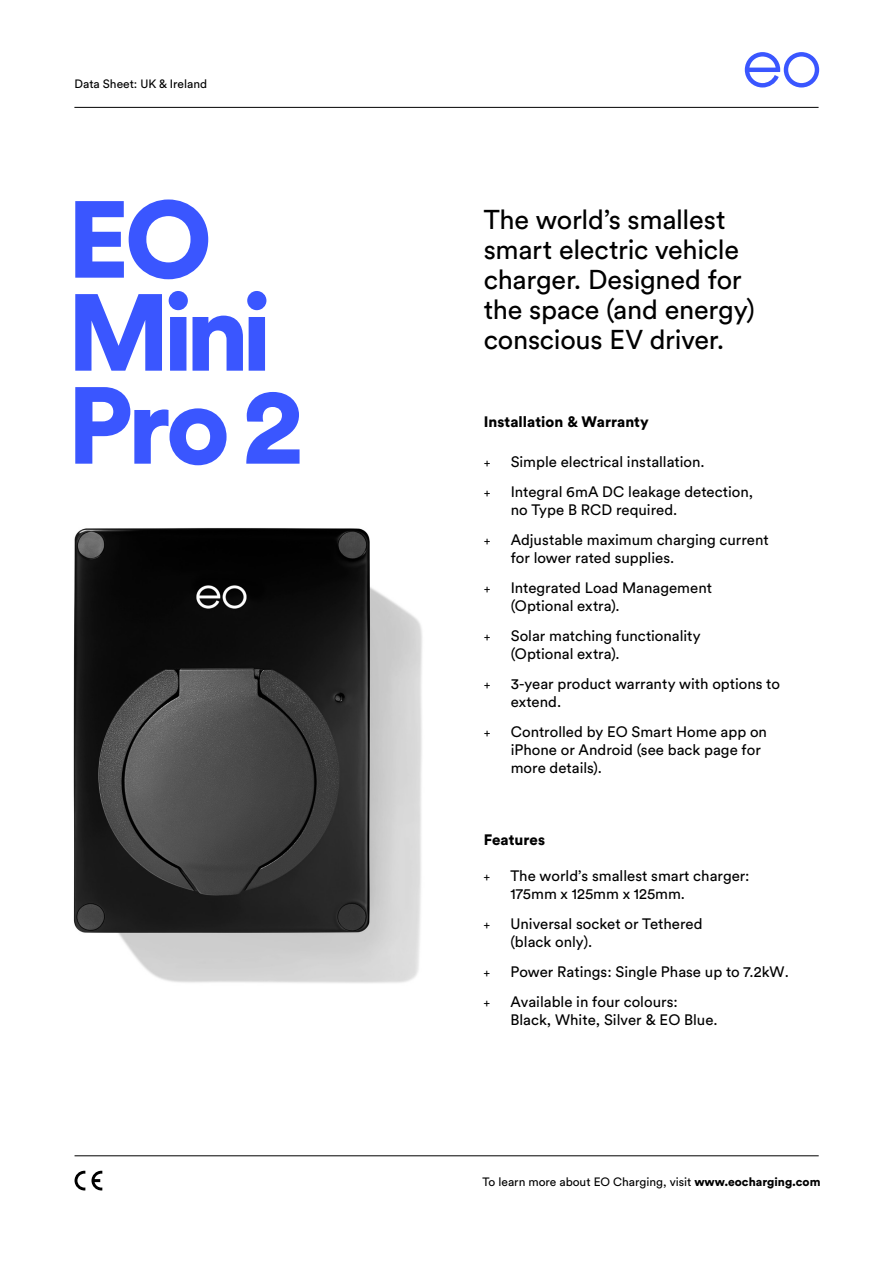
<style>
.page{position:relative;width:893px;height:1263px;background:#fff}
.page>*{position:absolute;margin:0;border:0;box-sizing:border-box;transform-origin:0 0}
.t1{font:900 108px/93px "Circular Pro";letter-spacing:-.065em;color:#3a56ff}
.t2{font:27px/30px "Circular Pro";letter-spacing:-.01em;color:#000}
.t3{font:15px/18px "Circular Pro";color:#000}
.t4{font:900 15px "Circular Pro";color:#000}
.t5{font:12px "Circular Pro";color:#000}
.s1{font-weight:900}
</style>
<div class="page">
<img style="left:73px;top:528px;width:349px;height:455px">
<hr style="left:74px;top:107px;width:745px;height:1px;background:#000">
<svg style="left:745px;top:52px;width:74px;height:36px"></svg>
<svg style="left:75px;top:1171px;width:10px;height:19px"></svg>
<svg style="left:91px;top:1171px;width:11px;height:19px"></svg>
<hr style="left:75px;top:1155px;width:744px;height:1px;background:#000">
<p class="t5" style="left:74px;top:76px;width:134px">Data Sheet: UK &amp; Ireland</p>
<h1 class="t1" style="left:67px;top:189px;width:237px">EO<br>Mini<br>Pro 2</h1>
<h2 class="t2" style="left:484px;top:203px;width:273px">The world’s smallest smart electric vehicle charger. Designed for the space (and energy) conscious EV driver.</h2>
<p class="t4" style="left:484px;top:411px;width:167px">Installation &amp; Warranty</p>
<p class="t5" style="left:484px;top:454px;width:8px">+</p>
<p class="t3" style="left:511px;top:452px;width:195px">Simple electrical installation.</p>
<p class="t5" style="left:484px;top:484px;width:8px">+</p>
<p class="t3" style="left:511px;top:482px;width:244px">Integral 6mA DC leakage detection, no Type B RCD required.</p>
<p class="t5" style="left:484px;top:532px;width:8px">+</p>
<p class="t3" style="left:511px;top:530px;width:260px">Adjustable maximum charging current for lower rated supplies.</p>
<p class="t5" style="left:484px;top:580px;width:8px">+</p>
<p class="t3" style="left:511px;top:578px;width:203px">Integrated Load Management (Optional extra).</p>
<p class="t5" style="left:484px;top:628px;width:8px">+</p>
<p class="t3" style="left:511px;top:626px;width:191px">Solar matching functionality (Optional extra).</p>
<p class="t5" style="left:484px;top:676px;width:8px">+</p>
<p class="t3" style="left:511px;top:674px;width:271px">3-year product warranty with options to extend.</p>
<p class="t5" style="left:484px;top:724px;width:8px">+</p>
<p class="t3" style="left:511px;top:722px;width:258px">Controlled by EO Smart Home app on iPhone or Android (see back page for more details).</p>
<p class="t4" style="left:484px;top:829px;width:63px">Features</p>
<p class="t5" style="left:483px;top:869px;width:8px">+</p>
<p class="t3" style="left:510px;top:866px;width:241px">The world’s smallest smart charger:<br>175mm x 125mm x 125mm.</p>
<p class="t5" style="left:483px;top:916px;width:8px">+</p>
<p class="t3" style="left:510px;top:914px;width:194px">Universal socket or Tethered (black only).</p>
<p class="t5" style="left:483px;top:964px;width:8px">+</p>
<p class="t3" style="left:510px;top:962px;width:280px">Power Ratings: Single Phase up to 7.2kW.</p>
<p class="t5" style="left:483px;top:994px;width:8px">+</p>
<p class="t3" style="left:510px;top:992px;width:209px">Available in four colours:<br>Black, White, Silver &amp; EO Blue.</p>
<p class="t5" style="left:483px;top:1174px;width:339px">To learn more about EO Charging, visit <span class="s1">www.eocharging.com</span></p>
</div>
